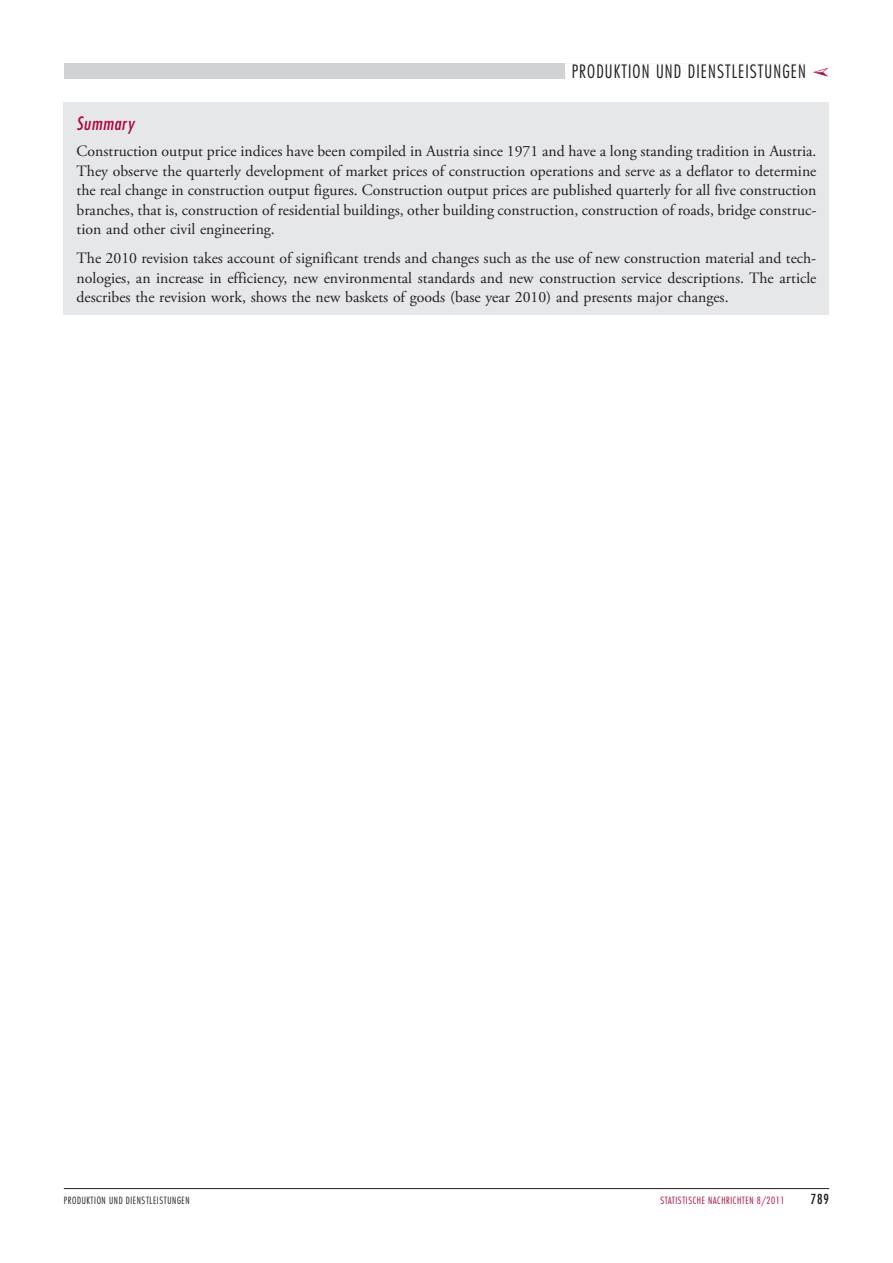
<style>
.page{position:relative;width:893px;height:1263px;background:#fff}
.page>*{position:absolute;margin:0;border:0;box-sizing:border-box;transform-origin:0 0}
.t1{font:300 condensed 18px "Futura Std";letter-spacing:.06em;color:#231f20}
.t2{font:italic condensed 18px "Futura Std";letter-spacing:.04em;color:#b00540}
.t3{font:15.75px/19.5px "Adobe Garamond Pro";color:#231f20;text-align:justify}
.t4{font:condensed 13.5px "Futura Std";color:#231f20}
.t5{font:300 condensed 9.75px "Futura Std";letter-spacing:.06em;color:#231f20}
.t6{font:300 condensed 9.75px "Futura Std";letter-spacing:.06em;color:#b00540}
</style>
<div class="page">
<hr style="left:64px;top:1188px;width:765px;height:1px;background:#231f20">
<div style="left:64px;top:64px;width:740px;height:15px;background:#d1d2d4"></div>
<div style="left:565px;top:63px;width:241px;height:18px;background:#fff"></div>
<div style="left:64px;top:103px;width:765px;height:212px;background:#e6e7e9"></div>
<p class="t1" style="left:572px;top:61px;width:236px">PRODUKTION UND DIENSTLEISTUNGEN</p>
<p class="t2" style="left:77px;top:113px;width:59px">Summary</p>
<p class="t3" style="left:77px;top:142px;width:741px">Construction output price indices have been compiled in Austria since 1971 and have a long standing tradition in Austria.<br>They observe the quarterly development of market prices of construction operations and serve as a deflator to determine the real change in construction output figures. Construction output prices are published quarterly for all five construction branches, that is, construction of residential buildings, other building construction, construction of roads, bridge construc&shy;tion and other civil engineering.</p>
<p class="t3" style="left:77px;top:249px;width:741px">The 2010 revision takes account of significant trends and changes such as the use of new construction material and tech&shy;nologies, an increase in efficiency, new environmental standards and new construction service descriptions. The article describes the revision work, shows the new baskets of goods (base year 2010) and presents major changes.</p>
<p class="t5" style="left:64px;top:1195px;width:127px">PRODUKTION UND DIENSTLEISTUNGEN</p>
<p class="t6" style="left:660px;top:1195px;width:126px">STATISTISCHE NACHRICHTEN 8/2011</p>
<p class="t4" style="left:811px;top:1191px;width:20px">789</p>
</div>
